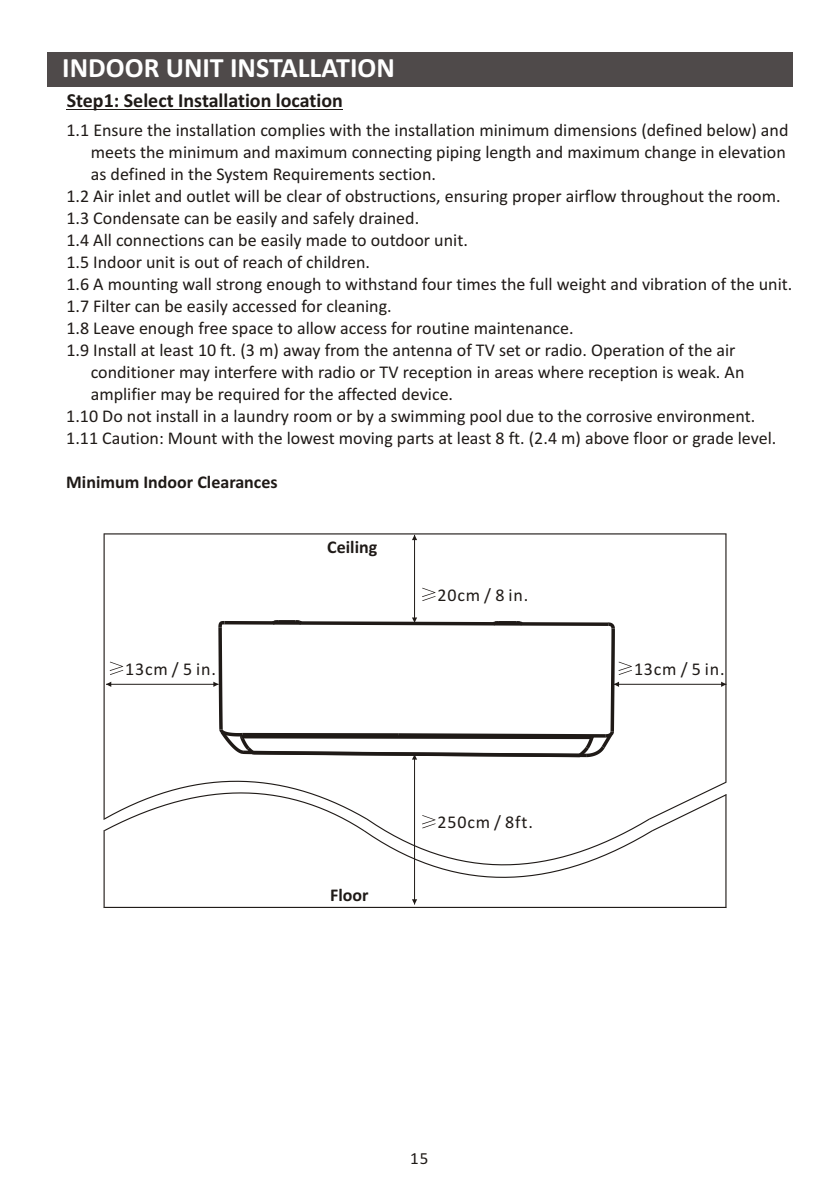
<style>
.page{position:relative;width:840px;height:1192px;background:#fff}
.page>*{position:absolute;margin:0;border:0;box-sizing:border-box;transform-origin:0 0}
.t1{font:700 28px "Calibri";color:#fff}
.t2{font:700 20px "Calibri";color:#1f1a17}
.t3{font:18px "Calibri";color:#1f1a17}
.t4{font:700 18px "Calibri";color:#1f1a17}
.t5{font:18px "Calibri";letter-spacing:.045em;color:#1f1a17}
.t6{font:17px "Calibri";color:#1f1a17}
</style>
<div class="page">
<hr style="left:67px;top:109px;width:276px;height:1px;background:#1f1a17">
<div style="left:48px;top:52px;width:745px;height:35px;background:#4f4a4a"></div>
<svg style="left:104px;top:533px;width:623px;height:375px"></svg>
<h1 class="t1" style="left:62px;top:56px;width:334px">INDOOR UNIT INSTALLATION</h1>
<p class="t2" style="left:67px;top:92px;width:278px">Step1: Select Installation location</p>
<p class="t3" style="left:66px;top:123px;width:724px">1.1 Ensure the installation complies with the installation minimum dimensions (defined below) and</p>
<p class="t3" style="left:91px;top:145px;width:697px">meets the minimum and maximum connecting piping length and maximum change in elevation</p>
<p class="t3" style="left:91px;top:167px;width:347px">as defined in the System Requirements section.</p>
<p class="t3" style="left:66px;top:189px;width:716px">1.2 Air inlet and outlet will be clear of obstructions, ensuring proper airflow throughout the room.</p>
<p class="t3" style="left:66px;top:211px;width:354px">1.3 Condensate can be easily and safely drained.</p>
<p class="t3" style="left:66px;top:233px;width:403px">1.4 All connections can be easily made to outdoor unit.</p>
<p class="t3" style="left:66px;top:255px;width:305px">1.5 Indoor unit is out of reach of children.</p>
<p class="t3" style="left:66px;top:277px;width:728px">1.6 A mounting wall strong enough to withstand four times the full weight and vibration of the unit.</p>
<p class="t3" style="left:66px;top:299px;width:327px">1.7 Filter can be easily accessed for cleaning.</p>
<p class="t3" style="left:66px;top:321px;width:509px">1.8 Leave enough free space to allow access for routine maintenance.</p>
<p class="t3" style="left:66px;top:343px;width:671px">1.9 Install at least 10 ft. (3 m) away from the antenna of TV set or radio. Operation of the air</p>
<p class="t3" style="left:91px;top:365px;width:655px">conditioner may interfere with radio or TV reception in areas where reception is weak. An</p>
<p class="t3" style="left:91px;top:387px;width:364px">amplifier may be required for the affected device.</p>
<p class="t3" style="left:66px;top:409px;width:691px">1.10 Do not install in a laundry room or by a swimming pool due to the corrosive environment.</p>
<p class="t3" style="left:66px;top:430px;width:712px">1.11 Caution: Mount with the lowest moving parts at least 8 ft. (2.4 m) above floor or grade level.</p>
<p class="t4" style="left:66px;top:474px;width:213px">Minimum Indoor Clearances</p>
<p class="t3" style="left:125px;top:661px;width:92px">13cm / 5 in.</p>
<p class="t4" style="left:327px;top:540px;width:52px">Ceiling</p>
<p class="t3" style="left:438px;top:588px;width:92px">20cm / 8 in.</p>
<p class="t4" style="left:330px;top:887px;width:40px">Floor</p>
<p class="t5" style="left:438px;top:815px;width:97px">250cm / 8ft.</p>
<p class="t6" style="left:410px;top:1151px;width:19px">15</p>
<p class="t3" style="left:634px;top:661px;width:92px">13cm / 5 in.</p>
</div>
